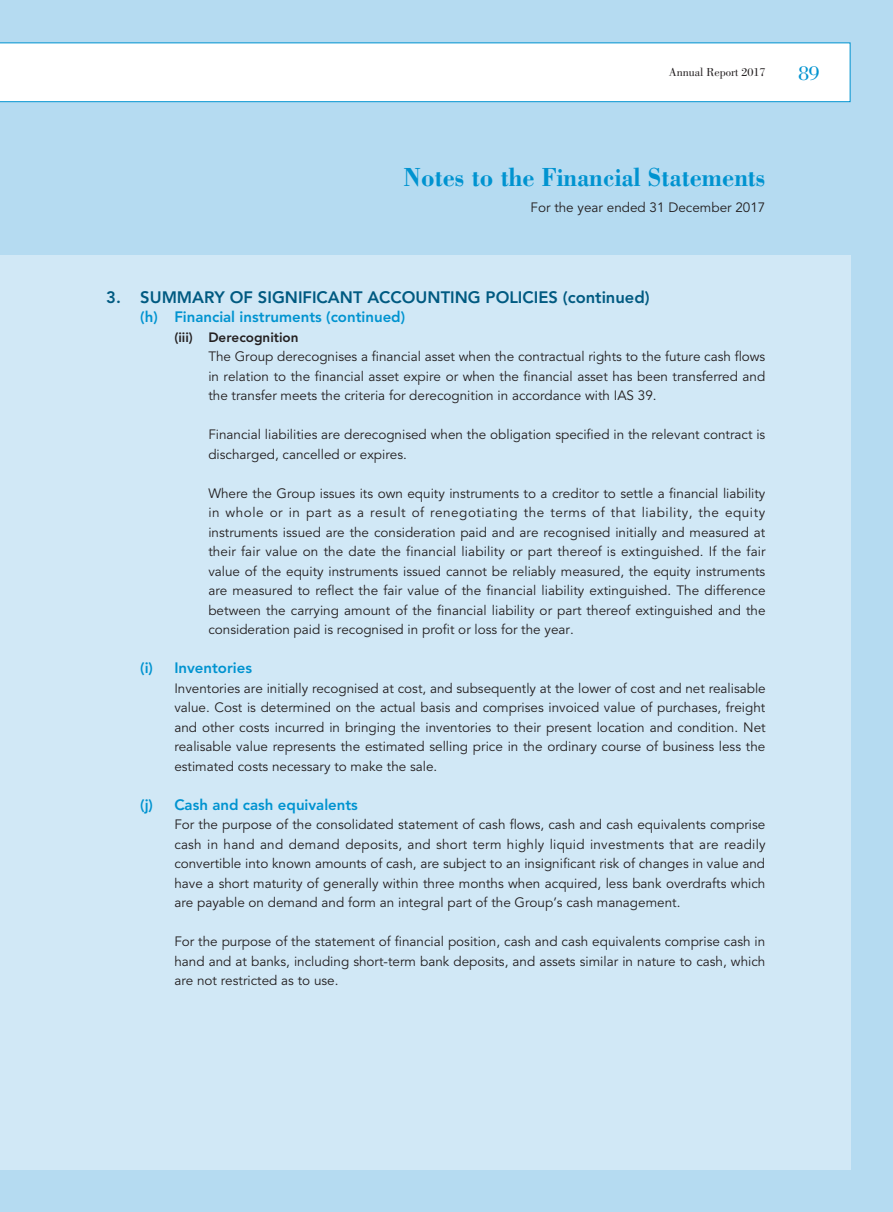
<style>
.page{position:relative;width:893px;height:1212px;background:#b5dbf1}
.page>*{position:absolute;margin:0;border:0;box-sizing:border-box;transform-origin:0 0}
.t1{font:700 27px "Bodoni Std";color:#0093d0;scale:.9 1}
.t2{font:21px "Bodoni Std";color:#0093d0}
._01_H1{font:800 16.5px "Avenir LT Std";color:#005a81}
._02_H2{font:800 15px "Avenir LT Std";color:#0093d0}
._00_txt{font:13.5px/19.5px "Avenir LT Std";color:#231f20;text-align:justify}
._03_H3{font:800 13.5px "Avenir LT Std";color:#231f20}
.t3{font:12px "Bodoni Std";color:#231f20}
</style>
<div class="page">
<div style="left:0;top:43px;width:850px;height:59px;background:#fff"></div>
<div style="left:0;top:255px;width:850px;height:914px;background:#d1e8f6"></div>
<p class="t3" style="left:669px;top:66px;width:98px">Annual Report 2017</p>
<h2 class="t2" style="left:798px;top:61px;width:22px">89</h2>
<h1 class="t1" style="left:404px;top:160px;width:403px">Notes to the Financial Statements</h1>
<p class="_00_txt" style="left:531px;top:198px;width:236px">For the year ended 31 December 2017</p>
<p class="_01_H1" style="left:106px;top:287px;width:545px">3. SUMMARY OF SIGNIFICANT ACCOUNTING POLICIES (continued)</p>
<p class="_02_H2" style="left:140px;top:308px;width:266px">(h) Financial instruments (continued)</p>
<p class="_03_H3" style="left:174px;top:329px;width:126px">(iii) Derecognition</p>
<p class="_00_txt" style="left:208px;top:347px;width:558px">The Group derecognises a financial asset when the contractual rights to the future cash flows in relation to the financial asset expire or when the financial asset has been transferred and the transfer meets the criteria for derecognition in accordance with IAS 39.</p>
<p class="_00_txt" style="left:208px;top:425px;width:558px">Financial liabilities are derecognised when the obligation specified in the relevant contract is discharged, cancelled or expires.</p>
<p class="_00_txt" style="left:208px;top:484px;width:559px">Where the Group issues its own equity instruments to a creditor to settle a financial liability in whole or in part as a result of renegotiating the terms of that liability, the equity instruments issued are the consideration paid and are recognised initially and measured at their fair value on the date the financial liability or part thereof is extinguished. If the fair value of the equity instruments issued cannot be reliably measured, the equity instruments are measured to reflect the fair value of the financial liability extinguished. The difference between the carrying amount of the financial liability or part thereof extinguished and the consideration paid is recognised in profit or loss for the year.</p>
<p class="_02_H2" style="left:140px;top:659px;width:113px">(i) Inventories</p>
<p class="_00_txt" style="left:174px;top:679px;width:593px">Inventories are initially recognised at cost, and subsequently at the lower of cost and net realisable value. Cost is determined on the actual basis and comprises invoiced value of purchases, freight and other costs incurred in bringing the inventories to their present location and condition. Net realisable value represents the estimated selling price in the ordinary course of business less the estimated costs necessary to make the sale.</p>
<p class="_02_H2" style="left:140px;top:796px;width:219px">(j) Cash and cash equivalents</p>
<p class="_00_txt" style="left:174px;top:815px;width:593px">For the purpose of the consolidated statement of cash flows, cash and cash equivalents comprise cash in hand and demand deposits, and short term highly liquid investments that are readily convertible into known amounts of cash, are subject to an insignificant risk of changes in value and have a short maturity of generally within three months when acquired, less bank overdrafts which are payable on demand and form an integral part of the Group’s cash management.</p>
<p class="_00_txt" style="left:174px;top:932px;width:593px">For the purpose of the statement of financial position, cash and cash equivalents comprise cash in hand and at banks, including short-term bank deposits, and assets similar in nature to cash, which are not restricted as to use.</p>
</div>
